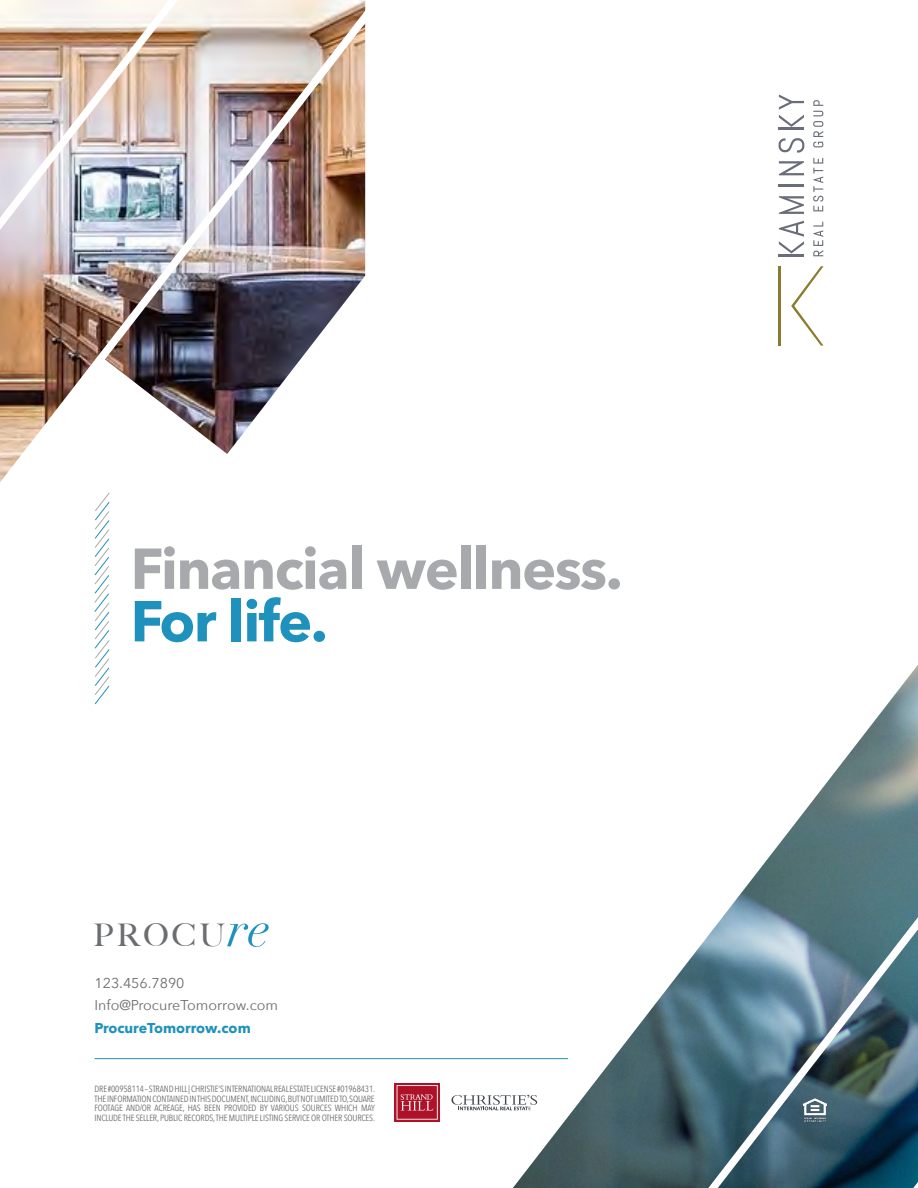
<style>
.page{position:relative;width:918px;height:1188px;background:#fff}
.page>*{position:absolute;margin:0;border:0;box-sizing:border-box;transform-origin:0 0}
.t1{font:700 57px "Avenir Next";letter-spacing:-.025em;color:#a8a9ad}
.t2{font:700 57px "Avenir Next";letter-spacing:-.025em;color:#1e92bc}
.t3{font:italic 52.2px "Didot";color:#1e92bc}
.t4{font:500 31.2px "Big Caslon";letter-spacing:.1em;color:#6c6d70}
.t5{font:14.25px "Avenir Next";color:#6c6d70}
.t6{font:700 14.25px "Avenir Next";color:#1e92bc}
.t7{font:9px/9.8px "Avenir Next Condensed";letter-spacing:-.015em;color:#6c6d70;text-align:justify}
</style>
<div class="page">
<img style="left:0;top:0;width:365px;height:482px">
<img style="left:0;top:0;width:169px;height:218px">
<img style="left:513px;top:665px;width:405px;height:523px">
<svg style="left:791px;top:266px;width:32px;height:80px"></svg>
<hr style="left:779px;top:266px;width:2px;height:80px;background:#8a7b2f">
<hr style="left:779px;top:254px;width:25px;height:2px;background:#696d79">
<svg style="left:813px;top:222px;width:10px;height:34px"></svg>
<svg style="left:813px;top:100px;width:10px;height:47px"></svg>
<svg style="left:813px;top:158px;width:10px;height:53px"></svg>
<hr style="left:779px;top:127px;width:25px;height:3px;background:#696d79">
<svg style="left:779px;top:94px;width:25px;height:33px"></svg>
<svg style="left:779px;top:221px;width:25px;height:33px"></svg>
<hr style="left:779px;top:185px;width:25px;height:2px;background:#696d79">
<svg style="left:779px;top:138px;width:25px;height:15px"></svg>
<svg style="left:779px;top:196px;width:25px;height:18px"></svg>
<svg style="left:779px;top:161px;width:25px;height:14px"></svg>
<svg style="left:394px;top:1083px;width:46px;height:39px"></svg>
<svg style="left:397px;top:1085px;width:41px;height:35px"></svg>
<svg style="left:451px;top:1095px;width:86px;height:15px"></svg>
<img style="left:804px;top:1099px;width:22px;height:23px">
<hr style="left:94px;top:1058px;width:474px;height:1px;background:#1e92bc">
<svg style="left:94px;top:493px;width:16px;height:212px"></svg>
<img style="left:105px;top:23px;width:260px;height:431px">
<p class="t1" style="left:131px;top:520px;width:494px">Financial wellness.</p>
<p class="t2" style="left:131px;top:572px;width:199px">For life.</p>
<p class="t4" style="left:93px;top:910px;width:134px">PROCU</p>
<p class="t3" style="left:227px;top:896px;width:45px">re</p>
<p class="t5" style="left:94px;top:971px;width:92px">123.456.7890</p>
<p class="t5" style="left:94px;top:993px;width:185px">Info@ProcureTomorrow.com</p>
<p class="t6" style="left:94px;top:1016px;width:158px">ProcureTomorrow.com</p>
<p class="t7" style="left:94px;top:1084px;width:282px">DRE #00958114 – STRAND HILL | CHRISTIE’S INTERNATIONAL REAL ESTATE LICENSE #01968431.<br>THE INFORMATION CONTAINED IN THIS DOCUMENT, INCLUDING, BUT NOT LIMITED TO, SQUARE FOOTAGE AND/OR ACREAGE, HAS BEEN PROVIDED BY VARIOUS SOURCES WHICH MAY INCLUDE THE SELLER, PUBLIC RECORDS, THE MULTIPLE LISTING SERVICE OR OTHER SOURCES.</p>
</div>
